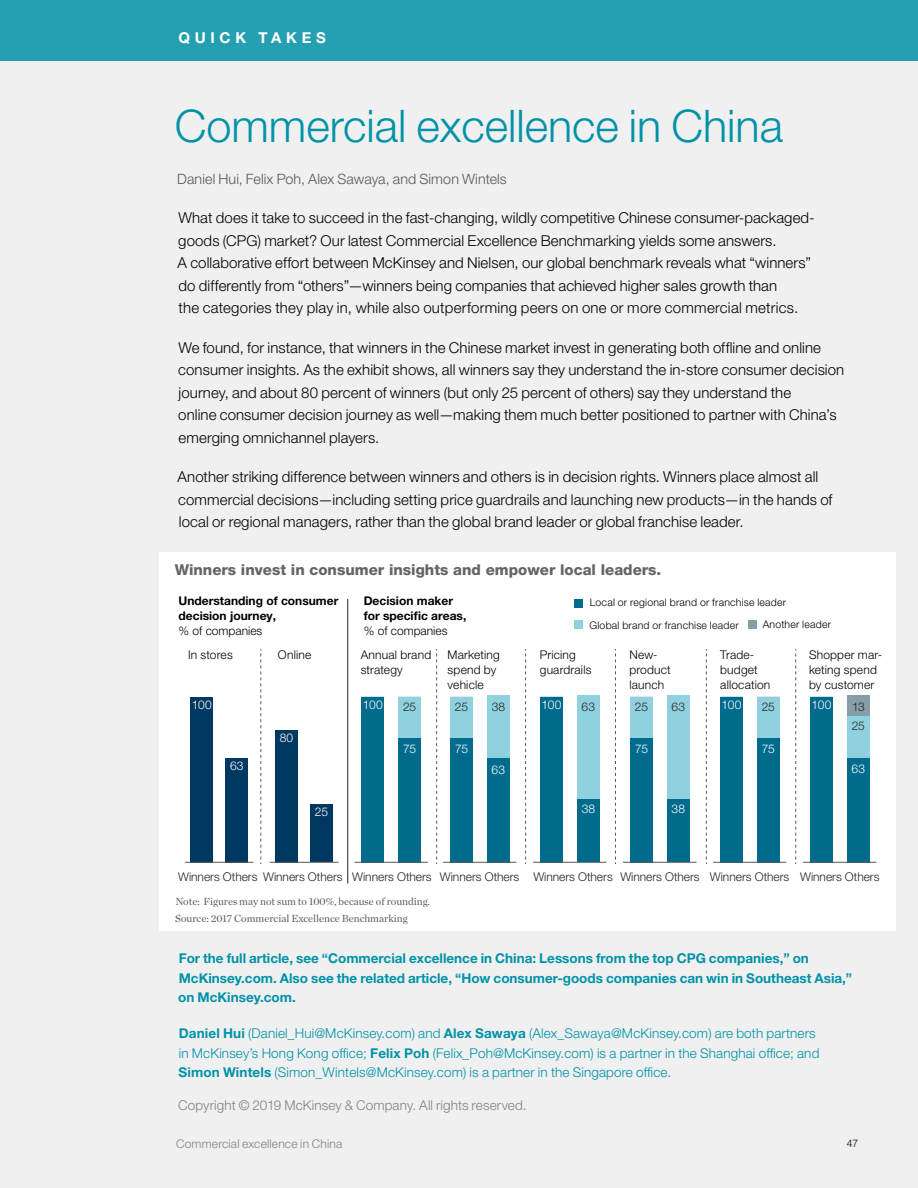
<style>
.page{position:relative;width:918px;height:1188px;background:#f0f0f1}
.page>*{position:absolute;margin:0;border:0;box-sizing:border-box;transform-origin:0 0}
.t1{font:300 45px "Helvetica Neue LT Std";color:#0092a7}
.t2{font:300 15px/22.5px "Helvetica Neue LT Std";letter-spacing:.005em;color:#000}
.t3{font:800 15px "Helvetica Neue LT Std";color:#646567}
.t4{font:800 15px "Helvetica Neue LT Std";color:#000}
.t5{font:700 15px "Helvetica Neue LT Std";letter-spacing:.31em;color:#fff}
.t6{font:300 14.25px "Helvetica Neue LT Std";letter-spacing:.01em;color:#58585a}
.t7{font:300 13.5px/19.5px "Helvetica Neue LT Std";letter-spacing:.01em;color:#0092a7}
.t8{font:700 13.5px/19.5px "Helvetica Neue LT Std";color:#0092a7}
.t9{font:300 13.5px "Helvetica Neue LT Std";letter-spacing:.01em;color:#808183}
.t10{font:300 12px/15px "Helvetica Neue LT Std";letter-spacing:.015em;color:#000}
.t11{font:300 12px/19.5px "Helvetica Neue LT Std";color:#282423}
.t12{font:700 12px/15px "Helvetica Neue LT Std";color:#000}
.t13{font:300 12px "Helvetica Neue LT Std";letter-spacing:.01em;color:#fff}
.t14{font:300 12px "Helvetica Neue LT Std";letter-spacing:.015em;color:#808183}
.t15{font:10.5px/17.2px "Chronicle Deck";color:#58585a}
.t16{font:300 10.5px/21.8px "Helvetica Neue LT Std";letter-spacing:.02em;color:#000}
.s1{font-weight:700}
</style>
<div class="page">
<div style="left:159px;top:552px;width:737px;height:379px;background:#fff"></div>
<div style="left:0;top:0;width:918px;height:60px;background:#24a0b2"></div>
<div style="left:226px;top:758px;width:22px;height:104px;background:#003861"></div>
<div style="left:310px;top:804px;width:23px;height:58px;background:#003861"></div>
<div style="left:191px;top:697px;width:22px;height:165px;background:#003861"></div>
<div style="left:275px;top:730px;width:23px;height:132px;background:#003861"></div>
<hr style="left:185px;top:862px;width:69px;height:1px;background:#58585a">
<hr style="left:270px;top:862px;width:69px;height:1px;background:#58585a">
<div style="left:847px;top:695px;width:23px;height:22px;background:#879ea9"></div>
<div style="left:399px;top:697px;width:22px;height:41px;background:#90d1df"></div>
<div style="left:450px;top:697px;width:23px;height:41px;background:#90d1df"></div>
<div style="left:487px;top:695px;width:23px;height:63px;background:#90d1df"></div>
<div style="left:577px;top:695px;width:23px;height:104px;background:#90d1df"></div>
<div style="left:630px;top:697px;width:23px;height:41px;background:#90d1df"></div>
<div style="left:667px;top:695px;width:23px;height:104px;background:#90d1df"></div>
<div style="left:757px;top:697px;width:23px;height:41px;background:#90d1df"></div>
<div style="left:847px;top:717px;width:23px;height:41px;background:#90d1df"></div>
<div style="left:362px;top:697px;width:22px;height:165px;background:#006b8d"></div>
<div style="left:399px;top:738px;width:22px;height:124px;background:#006b8d"></div>
<div style="left:450px;top:738px;width:23px;height:124px;background:#006b8d"></div>
<div style="left:487px;top:758px;width:23px;height:104px;background:#006b8d"></div>
<div style="left:540px;top:697px;width:23px;height:165px;background:#006b8d"></div>
<div style="left:577px;top:799px;width:23px;height:63px;background:#006b8d"></div>
<div style="left:630px;top:738px;width:23px;height:124px;background:#006b8d"></div>
<div style="left:667px;top:799px;width:23px;height:63px;background:#006b8d"></div>
<div style="left:720px;top:697px;width:23px;height:165px;background:#006b8d"></div>
<div style="left:757px;top:738px;width:23px;height:124px;background:#006b8d"></div>
<div style="left:810px;top:697px;width:23px;height:165px;background:#006b8d"></div>
<div style="left:847px;top:758px;width:23px;height:104px;background:#006b8d"></div>
<hr style="left:803px;top:862px;width:73px;height:1px;background:#58585a">
<hr style="left:713px;top:862px;width:73px;height:1px;background:#58585a">
<hr style="left:623px;top:862px;width:73px;height:1px;background:#58585a">
<hr style="left:533px;top:862px;width:73px;height:1px;background:#58585a">
<hr style="left:443px;top:862px;width:73px;height:1px;background:#58585a">
<hr style="left:354px;top:862px;width:74px;height:1px;background:#58585a">
<hr style="left:348px;top:599px;width:1px;height:284px;background:#282423">
<svg style="left:261px;top:649px;width:1px;height:215px"></svg>
<svg style="left:436px;top:649px;width:1px;height:215px"></svg>
<svg style="left:525px;top:649px;width:1px;height:215px"></svg>
<svg style="left:615px;top:649px;width:1px;height:215px"></svg>
<svg style="left:706px;top:649px;width:1px;height:215px"></svg>
<svg style="left:795px;top:649px;width:1px;height:215px"></svg>
<div style="left:574px;top:599px;width:9px;height:9px;background:#006b8d"></div>
<div style="left:574px;top:620px;width:9px;height:9px;background:#90d1df"></div>
<div style="left:748px;top:620px;width:9px;height:9px;background:#879ea9"></div>
<p class="t5" style="left:178px;top:28px;width:149px">QUICK TAKES</p>
<h1 class="t1" style="left:175px;top:99px;width:610px">Commercial excellence in China</h1>
<p class="t6" style="left:177px;top:170px;width:331px">Daniel Hui, Felix Poh, Alex Sawaya, and Simon Wintels</p>
<p class="t2" style="left:178px;top:206px;width:639px">What does it take to succeed in the fast-changing, wildly competitive Chinese consumer-packaged&shy;goods (CPG) market? Our latest Commercial Excellence Benchmarking yields some answers.<br>A collaborative effort between McKinsey and Nielsen, our global benchmark reveals what “winners” do differently from “others”—winners being companies that achieved higher sales growth than<br>the categories they play in, while also outperforming peers on one or more commercial metrics.</p>
<p class="t2" style="left:178px;top:336px;width:668px">We found, for instance, that winners in the Chinese market invest in generating both offline and online consumer insights. As the exhibit shows, all winners say they understand the in-store consumer decision journey, and about 80 percent of winners (but only 25 percent of others) say they understand the<br>online consumer decision journey as well—making them much better positioned to partner with China’s emerging omnichannel players.</p>
<p class="t2" style="left:178px;top:465px;width:656px">Another striking difference between winners and others is in decision rights. Winners place almost all commercial decisions—including setting price guardrails and launching new products—in the hands of local or regional managers, rather than the global brand leader or global franchise leader.</p>
<p class="t4" style="left:176px;top:394px;width:114px">Universal 2018</p>
<p class="t4" style="left:176px;top:436px;width:101px">Exhibit 1 of 1</p>
<p class="t3" style="left:175px;top:561px;width:488px">Winners invest in consumer insights and empower local leaders.</p>
<p class="t12" style="left:179px;top:593px;width:161px">Understanding of consumer decision journey,</p>
<p class="t10" style="left:179px;top:623px;width:85px">% of companies</p>
<p class="t12" style="left:364px;top:593px;width:104px">Decision maker for specific areas,</p>
<p class="t10" style="left:364px;top:623px;width:85px">% of companies</p>
<p class="t16" style="left:763px;top:592px;width:70px;text-indent:-173px">Local or regional brand or franchise leader<br>Another leader</p>
<p class="t16" style="left:589px;top:614px;width:151px">Global brand or franchise leader</p>
<p class="t10" style="left:188px;top:647px;width:46px">In stores</p>
<p class="t10" style="left:278px;top:647px;width:35px">Online</p>
<p class="t13" style="left:192px;top:698px;width:21px">100</p>
<p class="t13" style="left:280px;top:731px;width:15px">80</p>
<p class="t10" style="left:361px;top:647px;width:72px">Annual brand strategy</p>
<p class="t10" style="left:448px;top:647px;width:54px">Marketing spend by vehicle</p>
<p class="t10" style="left:540px;top:647px;width:53px">Pricing guardrails</p>
<p class="t10" style="left:629px;top:647px;width:43px">New&shy;product launch</p>
<p class="t10" style="left:720px;top:647px;width:52px">Trade&shy;budget allocation</p>
<p class="t10" style="left:809px;top:647px;width:75px">Shopper mar&shy;keting spend by customer</p>
<p class="t13" style="left:363px;top:697px;width:21px">100</p>
<p class="t13" style="left:542px;top:697px;width:21px">100</p>
<p class="t13" style="left:722px;top:697px;width:21px">100</p>
<p class="t13" style="left:812px;top:697px;width:21px">100</p>
<p class="t13" style="left:403px;top:742px;width:14px">75</p>
<p class="t13" style="left:455px;top:742px;width:14px">75</p>
<p class="t11" style="left:403px;top:697px;width:15px">25</p>
<p class="t11" style="left:455px;top:697px;width:15px">25</p>
<p class="t11" style="left:492px;top:697px;width:15px">38</p>
<p class="t11" style="left:582px;top:697px;width:15px">63</p>
<p class="t11" style="left:635px;top:697px;width:15px">25</p>
<p class="t11" style="left:672px;top:697px;width:15px">63</p>
<p class="t11" style="left:762px;top:697px;width:15px">25</p>
<p class="t11" style="left:852px;top:697px;width:15px">13<br>25</p>
<p class="t13" style="left:635px;top:742px;width:14px">75</p>
<p class="t13" style="left:762px;top:742px;width:14px">75</p>
<p class="t13" style="left:230px;top:758px;width:15px">63</p>
<p class="t13" style="left:492px;top:762px;width:15px">63</p>
<p class="t13" style="left:852px;top:761px;width:15px">63</p>
<p class="t13" style="left:315px;top:804px;width:15px">25</p>
<p class="t13" style="left:582px;top:802px;width:15px">38</p>
<p class="t13" style="left:672px;top:802px;width:15px">38</p>
<p class="t11" style="left:178px;top:867px;width:703px">Winners Others Winners Others Winners Others Winners Others Winners Others Winners Others Winners Others Winners Others</p>
<p class="t15" style="left:175px;top:892px;width:256px">Note: Figures may not sum to 100%, because of rounding.<br>Source: 2017 Commercial Excellence Benchmarking</p>
<p class="t8" style="left:178px;top:949px;width:675px">For the full article, see “Commercial excellence in China: Lessons from the top CPG companies,” on<br>McKinsey.com. Also see the related article, “How consumer-goods companies can win in Southeast Asia,” on McKinsey.com.</p>
<p class="t7" style="left:179px;top:1024px;width:642px"><span class="s1">Daniel Hui</span> (Daniel_Hui@McKinsey.com) and <span class="s1">Alex Sawaya</span> (Alex_Sawaya@McKinsey.com) are both partners in McKinsey’s Hong Kong office; <span class="s1">Felix Poh</span> (Felix_Poh@McKinsey.com) is a partner in the Shanghai office; and<br><span class="s1">Simon Wintels</span> (Simon_Wintels@McKinsey.com) is a partner in the Singapore office.</p>
<p class="t9" style="left:178px;top:1097px;width:350px">Copyright © 2019 McKinsey &amp; Company. All rights reserved.</p>
<p class="t14" style="left:176px;top:1136px;width:168px">Commercial excellence in China</p>
<p class="t16" style="left:847px;top:1132px;width:13px">47</p>
</div>
